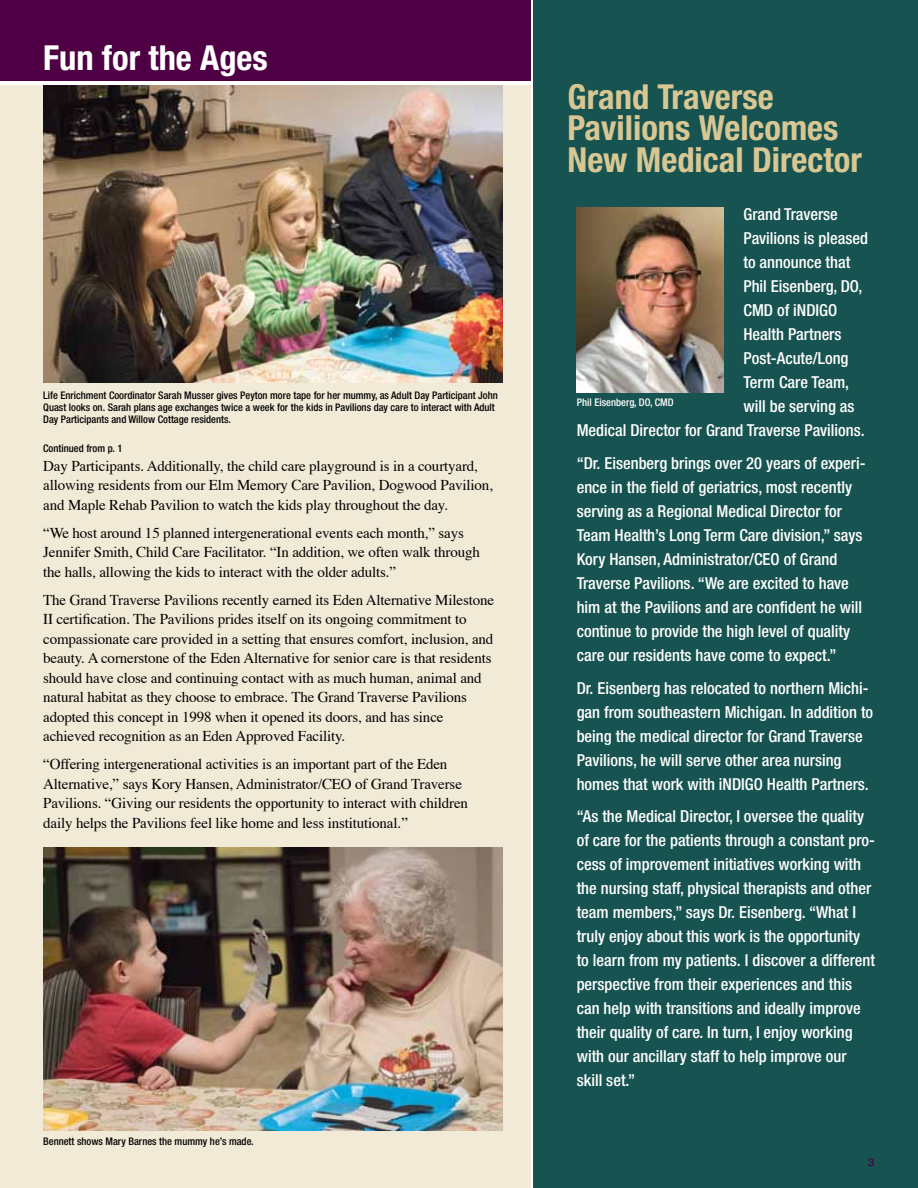
<style>
.page{position:relative;width:918px;height:1188px;background:#fff}
.page>*{position:absolute;margin:0;border:0;box-sizing:border-box;transform-origin:0 0}
.t1{font:700 condensed 34.5px/31.5px "Helvetica Neue";color:#d8c793}
.t2{font:700 condensed 34.5px "Helvetica Neue";color:#fff}
.t3{font:500 condensed 16.5px/24px "Helvetica Neue";color:#fff}
.t4{font:15px/19.5px "Times";letter-spacing:-.01em;color:#000}
.t5{font:500 condensed 10.5px/12px "Helvetica Neue";color:#000}
.t6{font:500 condensed 10.5px "Helvetica Neue";color:#fff}
.t7{font:500 condensed 10.5px "Helvetica Neue";color:#4f0045;scale:1.3 1}
</style>
<div class="page">
<div style="left:534px;top:0;width:384px;height:1188px;background:#175351"></div>
<div style="left:0;top:0;width:530px;height:81px;background:#4f0045"></div>
<div style="left:0;top:85px;width:530px;height:1103px;background:#f1ead7"></div>
<img style="left:43px;top:847px;width:459px;height:284px">
<img style="left:577px;top:208px;width:146px;height:184px">
<img style="left:43px;top:85px;width:459px;height:297px">
<h1 class="t2" style="left:43px;top:37px;width:226px">Fun for the Ages</h1>
<p class="t5" style="left:43px;top:389px;width:456px">Life Enrichment Coordinator Sarah Musser gives Peyton more tape for her mummy, as Adult Day Participant John<br>Quast looks on. Sarah plans age exchanges twice a week for the kids in Pavilions day care to interact with Adult<br>Day Participants and Willow Cottage residents.</p>
<p class="t5" style="left:43px;top:442px;width:81px">Continued from p. 1</p>
<p class="t4" style="left:43px;top:457px;width:451px">Day Participants. Additionally, the child care playground is in a courtyard, allowing residents from our Elm Memory Care Pavilion, Dogwood Pavilion, and Maple Rehab Pavilion to watch the kids play throughout the day.</p>
<p class="t4" style="left:43px;top:524px;width:438px">“We host around 15 planned intergenerational events each month,” says<br>Jennifer Smith, Child Care Facilitator. “In addition, we often walk through the halls, allowing the kids to interact with the older adults.”</p>
<p class="t4" style="left:43px;top:591px;width:452px">The Grand Traverse Pavilions recently earned its Eden Alternative Milestone II certification. The Pavilions prides itself on its ongoing commitment to compassionate care provided in a setting that ensures comfort, inclusion, and beauty. A cornerstone of the Eden Alternative for senior care is that residents should have close and continuing contact with as much human, animal and natural habitat as they choose to embrace. The Grand Traverse Pavilions adopted this concept in 1998 when it opened its doors, and has since achieved recognition as an Eden Approved Facility.</p>
<p class="t4" style="left:43px;top:756px;width:426px">“Offering intergenerational activities is an important part of the Eden Alternative,” says Kory Hansen, Administrator/CEO of Grand Traverse Pavilions. “Giving our residents the opportunity to interact with children daily helps the Pavilions feel like home and less institutional.”</p>
<p class="t5" style="left:43px;top:1135px;width:212px">Bennett shows Mary Barnes the mummy he’s made.</p>
<h1 class="t1" style="left:568px;top:80px;width:296px">Grand Traverse<br>Pavilions Welcomes<br>New Medical Director</h1>
<p class="t3" style="left:743px;top:202px;width:96px">Grand Traverse</p>
<p class="t3" style="left:743px;top:226px;width:126px">Pavilions is pleased</p>
<p class="t3" style="left:743px;top:250px;width:108px">to announce that</p>
<p class="t3" style="left:743px;top:274px;width:120px">Phil Eisenberg, DO,</p>
<p class="t3" style="left:743px;top:298px;width:95px">CMD of iNDIGO</p>
<p class="t3" style="left:743px;top:322px;width:100px">Health Partners</p>
<p class="t3" style="left:743px;top:346px;width:107px">Post-Acute/Long</p>
<p class="t3" style="left:743px;top:370px;width:107px">Term Care Team,</p>
<p class="t3" style="left:743px;top:394px;width:113px">will be serving as</p>
<p class="t3" style="left:577px;top:418px;width:290px">Medical Director for Grand Traverse Pavilions.</p>
<p class="t3" style="left:577px;top:451px;width:290px">“Dr. Eisenberg brings over 20 years of experi&shy;ence in the field of geriatrics, most recently serving as a Regional Medical Director for Team Health’s Long Term Care division,” says Kory Hansen, Administrator/CEO of Grand Traverse Pavilions. “We are excited to have him at the Pavilions and are confident he will continue to provide the high level of quality care our residents have come to expect.”</p>
<p class="t3" style="left:577px;top:675px;width:298px">Dr. Eisenberg has relocated to northern Michi&shy;gan from southeastern Michigan. In addition to being the medical director for Grand Traverse Pavilions, he will serve other area nursing homes that work with iNDIGO Health Partners.</p>
<p class="t3" style="left:577px;top:804px;width:300px">“As the Medical Director, I oversee the quality of care for the patients through a constant pro&shy;cess of improvement initiatives working with the nursing staff, physical therapists and other team members,” says Dr. Eisenberg. “What I truly enjoy about this work is the opportunity to learn from my patients. I discover a different perspective from their experiences and this can help with transitions and ideally improve their quality of care. In turn, I enjoy working with our ancillary staff to help improve our skill set.”</p>
<p class="t6" style="left:577px;top:396px;width:98px">Phil Eisenberg, DO, CMD</p>
<p class="t7" style="left:868px;top:1156px;width:7px">3</p>
</div>
